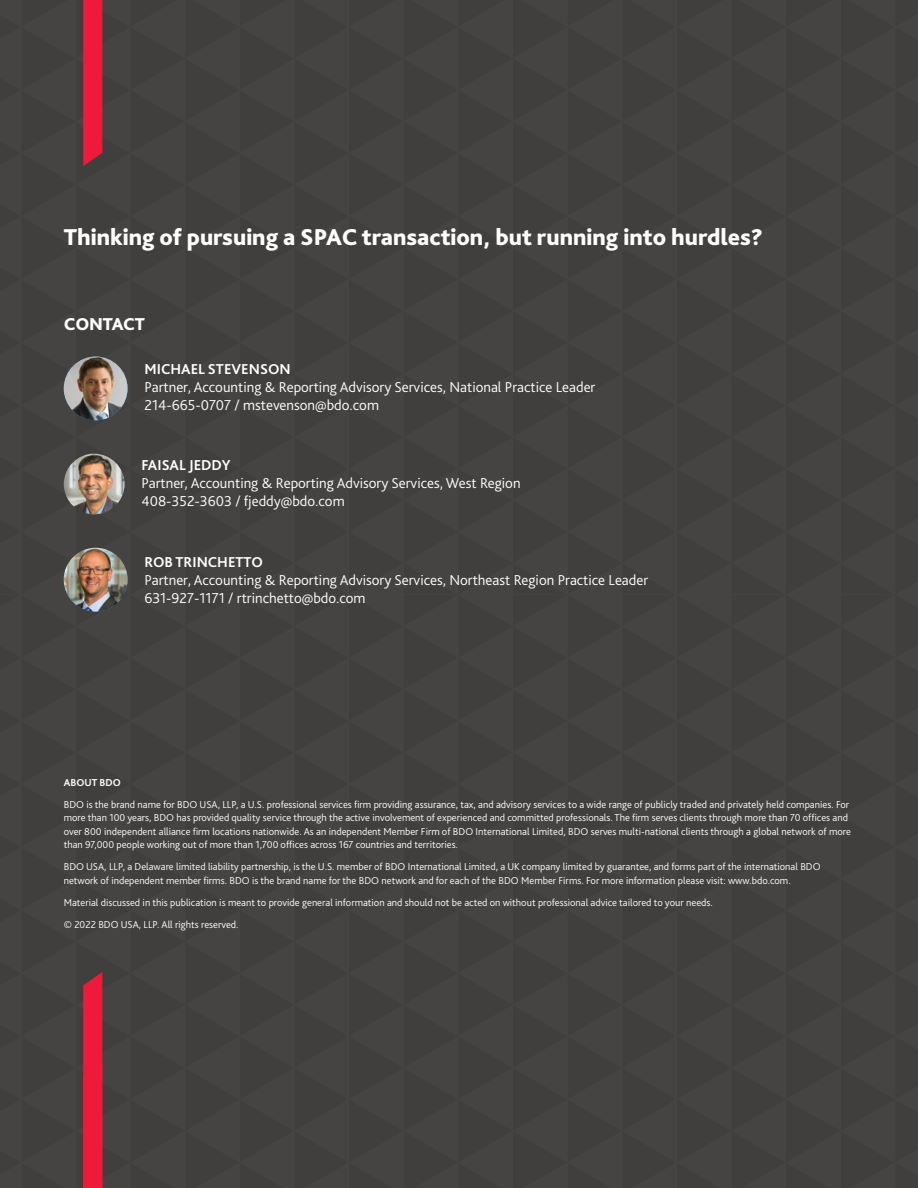
<style>
.page{position:relative;width:918px;height:1188px;background:#464442}
.page>*{position:absolute;margin:0;border:0;box-sizing:border-box;transform-origin:0 0}
.Body_copy{font:800 24px "Bliss Pro";color:#fff}
.Contact_heading{font:800 18px "Bliss Pro";letter-spacing:-.01em;color:#fff}
.CONTACT_body{font:300 15px "Bliss Pro";color:#fff}
.Contact_name{font:700 15px "Bliss Pro";color:#fff}
.boilerplate{font:300 10.5px/13.5px "Bliss Pro";color:#fff}
.boilerplate-2{font:700 10.5px "Bliss Pro";color:#fff}
</style>
<div class="page">
<p class="Body_copy" style="left:64px;top:222px;width:701px">Thinking of pursuing a SPAC transaction, but running into hurdles?</p>
<p class="Contact_heading" style="left:64px;top:313px;width:83px">CONTACT</p>
<p class="Contact_name" style="left:145px;top:359px;width:148px">MICHAEL STEVENSON</p>
<p class="CONTACT_body" style="left:145px;top:377px;width:452px">Partner, Accounting &amp; Reporting Advisory Services, National Practice Leader</p>
<p class="CONTACT_body" style="left:145px;top:395px;width:236px">214-665-0707 / mstevenson@bdo.com</p>
<p class="Contact_name" style="left:142px;top:456px;width:90px">FAISAL JEDDY</p>
<p class="CONTACT_body" style="left:142px;top:474px;width:381px">Partner, Accounting &amp; Reporting Advisory Services, West Region</p>
<p class="CONTACT_body" style="left:142px;top:492px;width:205px">408-352-3603 / fjeddy@bdo.com</p>
<p class="Contact_name" style="left:145px;top:552px;width:120px">ROB TRINCHETTO</p>
<p class="CONTACT_body" style="left:145px;top:570px;width:505px">Partner, Accounting &amp; Reporting Advisory Services, Northeast Region Practice Leader</p>
<p class="CONTACT_body" style="left:145px;top:588px;width:223px">631-927-1171 / rtrinchetto@bdo.com</p>
<p class="boilerplate-2" style="left:64px;top:776px;width:59px">ABOUT BDO</p>
<p class="boilerplate" style="left:64px;top:797px;width:789px">BDO is the brand name for BDO USA, LLP, a U.S. professional services firm providing assurance, tax, and advisory services to a wide range of publicly traded and privately held companies. For more than 100 years, BDO has provided quality service through the active involvement of experienced and committed professionals. The firm serves clients through more than 70 offices and over 800 independent alliance firm locations nationwide. As an independent Member Firm of BDO International Limited, BDO serves multi-national clients through a global network of more than 97,000 people working out of more than 1,700 offices across 167 countries and territories.</p>
<p class="boilerplate" style="left:64px;top:860px;width:758px">BDO USA, LLP, a Delaware limited liability partnership, is the U.S. member of BDO International Limited, a UK company limited by guarantee, and forms part of the international BDO network of independent member firms. BDO is the brand name for the BDO network and for each of the BDO Member Firms. For more information please visit: www.bdo.com.</p>
<p class="boilerplate" style="left:64px;top:895px;width:651px">Material discussed in this publication is meant to provide general information and should not be acted on without professional advice tailored to your needs.</p>
<p class="boilerplate" style="left:64px;top:917px;width:176px">© 2022 BDO USA, LLP. All rights reserved.</p>
</div>
